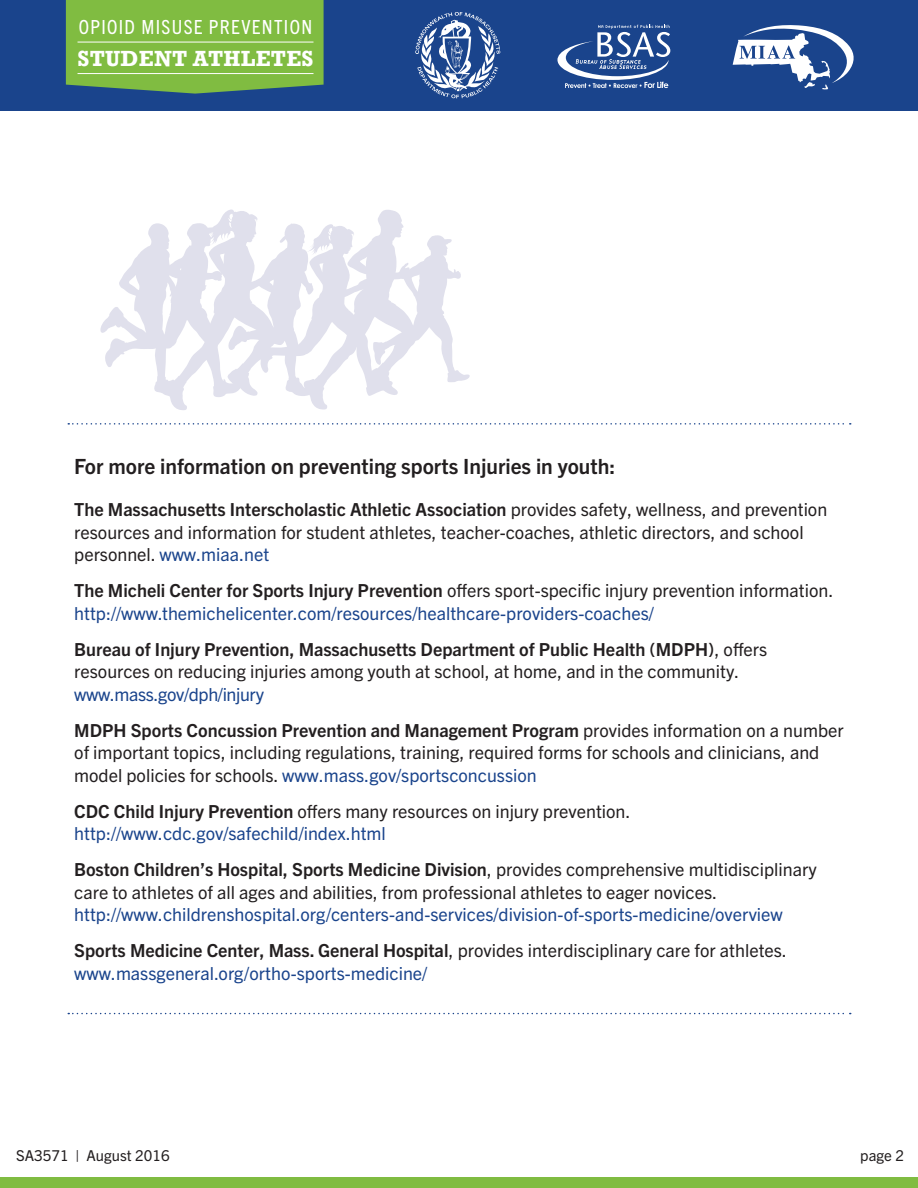
<style>
.page{position:relative;width:918px;height:1188px;background:#fff}
.page>*{position:absolute;margin:0;border:0;box-sizing:border-box;transform-origin:0 0}
.t1{font:700 22.5px "Rockwell";letter-spacing:.01em;color:#fff}
.t2{font:700 21px "Trade Gothic Next LT Pro";color:#231f20}
.t3{font:condensed 19.5px "Trade Gothic Next LT Pro";letter-spacing:.07em;color:#fff}
.t4{font:18px/22.5px "Trade Gothic Next LT Pro";color:#231f20}
.t5{font:18px/22.5px "Trade Gothic Next LT Pro";color:#1a448c}
.t6{font:700 18px/36px "Trade Gothic Next LT Pro";color:#231f20}
.t7{font:15px "Trade Gothic Next LT Pro";color:#231f20}
.s1{font-weight:700}
.s2{color:#1a448c}
.s3{font-weight:700;color:#231f20}
.s4{color:#231f20}
.s5{font-weight:400;color:#1a448c}
.s6{font-weight:400}
</style>
<div class="page">
<div style="left:0;top:0;width:918px;height:110px;background:#1a448c"></div>
<div style="left:0;top:1177px;width:918px;height:11px;background:#80bc41"></div>
<svg style="left:415px;top:12px;width:85px;height:86px"></svg>
<svg style="left:733px;top:25px;width:121px;height:64px"></svg>
<svg style="left:557px;top:25px;width:113px;height:63px"></svg>
<svg style="left:66px;top:0;width:258px;height:94px"></svg>
<hr style="left:78px;top:42px;width:236px;height:1px;background:#fff">
<hr style="left:78px;top:73px;width:236px;height:1px;background:#fff">
<svg style="left:100px;top:210px;width:370px;height:200px"></svg>
<svg style="left:68px;top:423px;width:783px;height:2px"></svg>
<svg style="left:68px;top:1013px;width:783px;height:1px"></svg>
<p class="t3" style="left:79px;top:15px;width:235px">OPIOID MISUSE PREVENTION</p>
<p class="t1" style="left:78px;top:45px;width:238px">STUDENT ATHLETES</p>
<p class="t2" style="left:74px;top:459px;width:543px">For more information on preventing sports Injuries in youth:</p>
<p class="t4" style="left:74px;top:500px;width:755px"><span class="s1">The Massachusetts Interscholastic Athletic Association</span> provides safety, wellness, and prevention resources and information for student athletes, teacher-coaches, athletic directors, and school personnel. <span class="s2">www.miaa.net</span></p>
<p class="t5" style="left:74px;top:581px;width:761px"><span class="s3">The Micheli Center for Sports Injury Prevention</span> <span class="s4">offers sport-specific injury prevention information. </span>http://www.themichelicenter.com/resources/healthcare-providers-coaches/</p>
<p class="t4" style="left:74px;top:640px;width:695px"><span class="s1">Bureau of Injury Prevention, Massachusetts Department of Public Health (MDPH)</span>, offers resources on reducing injuries among youth at school, at home, and in the community.</p>
<p class="t6" style="left:74px;top:678px;width:771px"><span class="s5">www.mass.gov/dph/injury<br></span>MDPH Sports Concussion Prevention and Management Program <span class="s6">provides information on a number</span></p>
<p class="t4" style="left:74px;top:743px;width:747px">of important topics, including regulations, training, required forms for schools and clinicians, and model policies for schools. <span class="s2">www.mass.gov/sportsconcussion</span></p>
<p class="t5" style="left:74px;top:802px;width:558px"><span class="s3">CDC Child Injury Prevention</span> <span class="s4">offers many resources on injury prevention. </span>http://www.cdc.gov/safechild/index.html</p>
<p class="t4" style="left:74px;top:860px;width:744px"><span class="s1">Boston Children’s Hospital, Sports Medicine Division</span>, provides comprehensive multidisciplinary care to athletes of all ages and abilities, from professional athletes to eager novices.</p>
<p class="t5" style="left:74px;top:899px;width:714px;line-height:36px">http://www.childrenshospital.org/centers-and-services/division-of-sports-medicine/overview<br><span class="s3">Sports Medicine Center, Mass. General Hospital</span><span class="s4">, provides interdisciplinary care for athletes.</span></p>
<p class="t5" style="left:74px;top:964px;width:355px">www.massgeneral.org/ortho-sports-medicine/</p>
<p class="t7" style="left:16px;top:1150px;width:155px">SA3571 | August 2016</p>
<p class="t7" style="left:860px;top:1150px;width:45px">page 2</p>
</div>
